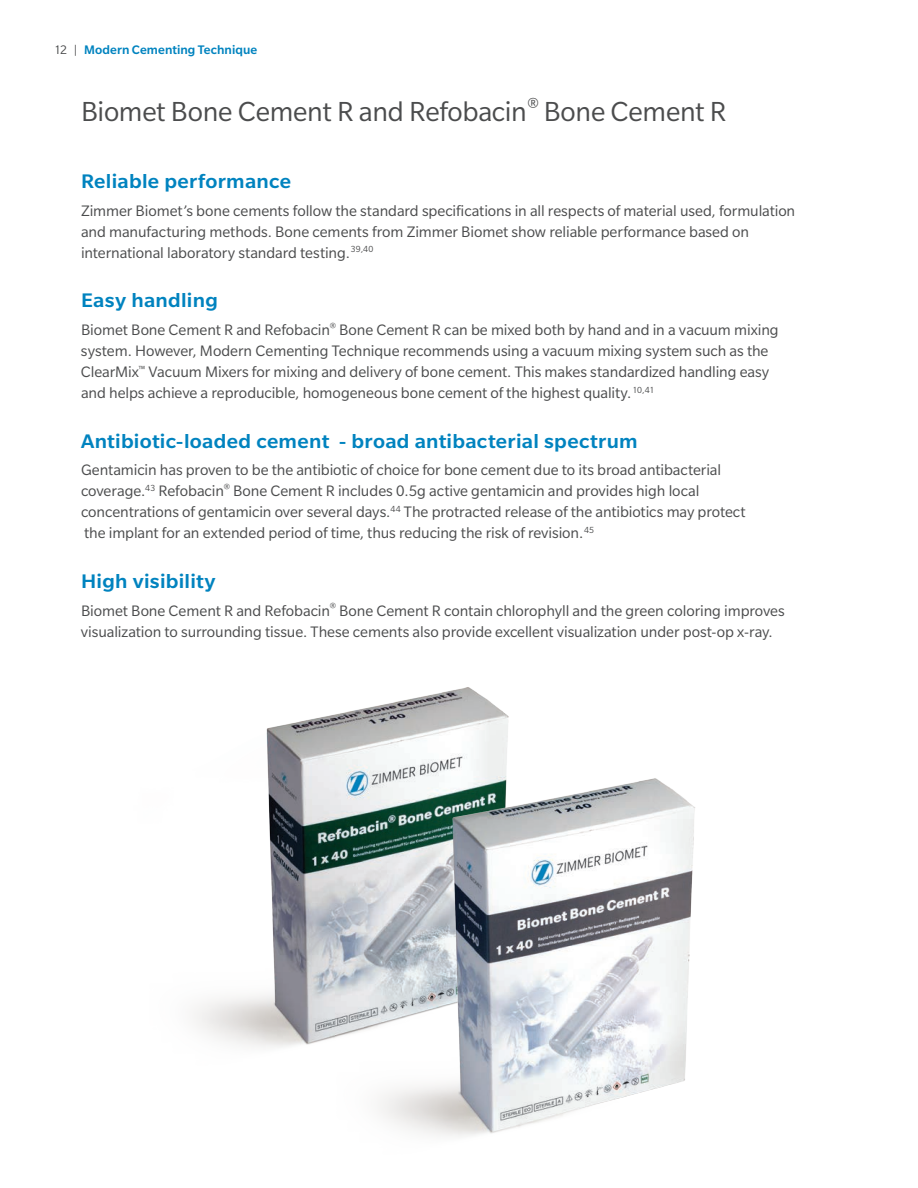
<style>
.page{position:relative;width:918px;height:1188px;background:#fff}
.page>*{position:absolute;margin:0;border:0;box-sizing:border-box;transform-origin:0 0}
.t1{font:30px "Slate Pro";letter-spacing:-.01em;color:#4b4c4d}
.Blue_Title{font:500 21.3px "Slate Pro";letter-spacing:.015em;color:#0083bf;scale:1.05 1}
.t2{font:16.5px/21px "Slate Pro";letter-spacing:-.005em;color:#4b4c4d}
.t3{font:500 13.5px "Slate Pro";letter-spacing:.005em;color:#0083bf}
.s1{font-weight:400;color:#4b4c4d}
</style>
<div class="page">
<img style="left:193px;top:687px;width:316px;height:360px">
<img style="left:316px;top:729px;width:379px;height:408px">
<p class="t3" style="left:54px;top:42px;width:205px"><span class="s1">12 |</span> Modern Cementing Technique</p>
<p class="t1" style="left:81px;top:96px;width:647px">Biomet Bone Cement R and Refobacin<sup>®</sup> Bone Cement R</p>
<p class="Blue_Title" style="left:81px;top:170px;width:202px">Reliable performance</p>
<p class="t2" style="left:81px;top:200px;width:716px">Zimmer Biomet’s bone cements follow the standard specifications in all respects of material used, formulation and manufacturing methods. Bone cements from Zimmer Biomet show reliable performance based on international laboratory standard testing.<sup>39,40</sup></p>
<p class="Blue_Title" style="left:81px;top:289px;width:132px">Easy handling</p>
<p class="t2" style="left:81px;top:319px;width:699px">Biomet Bone Cement R and Refobacin<sup>®</sup> Bone Cement R can be mixed both by hand and in a vacuum mixing system. However, Modern Cementing Technique recommends using a vacuum mixing system such as the ClearMix<sup>™</sup> Vacuum Mixers for mixing and delivery of bone cement. This makes standardized handling easy and helps achieve a reproducible, homogeneous bone cement of the highest quality.<sup>10,41</sup></p>
<p class="Blue_Title" style="left:81px;top:429px;width:532px">Antibiotic-loaded cement - broad antibacterial spectrum</p>
<p class="t2" style="left:81px;top:460px;width:666px">Gentamicin has proven to be the antibiotic of choice for bone cement due to its broad antibacterial coverage.<sup>43</sup> Refobacin<sup>®</sup> Bone Cement R includes 0.5g active gentamicin and provides high local concentrations of gentamicin over several days.<sup>44</sup> The protracted release of the antibiotics may protect the implant for an extended period of time, thus reducing the risk of revision.<sup>45</sup></p>
<p class="Blue_Title" style="left:81px;top:570px;width:130px">High visibility</p>
<p class="t2" style="left:81px;top:600px;width:705px">Biomet Bone Cement R and Refobacin<sup>®</sup> Bone Cement R contain chlorophyll and the green coloring improves visualization to surrounding tissue. These cements also provide excellent visualization under post-op x-ray.</p>
</div>
